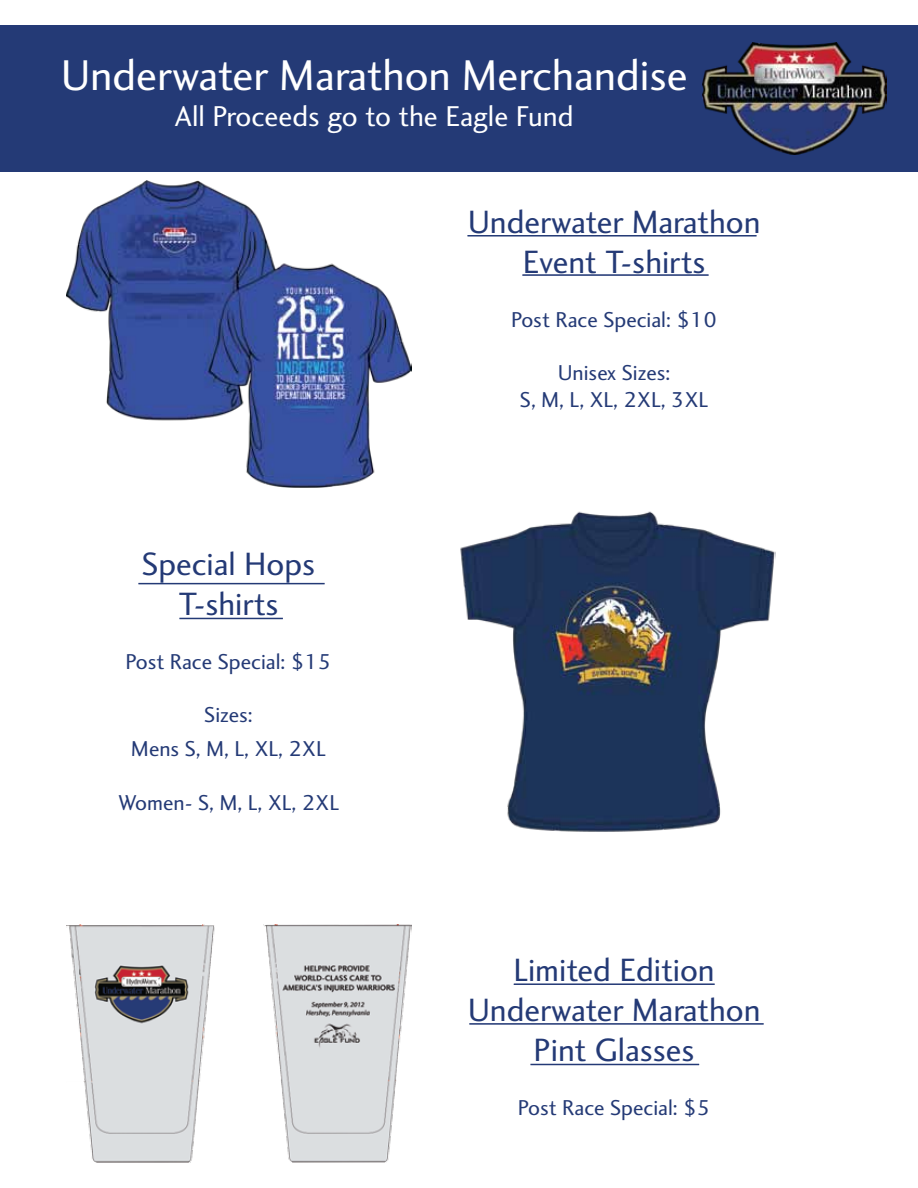
<style>
.page{position:relative;width:918px;height:1188px;background:#fff}
.page>*{position:absolute;margin:0;border:0;box-sizing:border-box;transform-origin:0 0}
.t1{font:44.55px "Charlotte Sans Std";color:#fff}
.t2{font:33.45px/40px "Charlotte Sans Std";color:#243a76;text-align:center}
.t3{font:29.7px "Charlotte Sans Std";color:#fff}
.t4{font:22.2px/26.7px "Charlotte Sans Std";color:#243a76;text-align:center}
</style>
<div class="page">
<div style="left:0;top:25px;width:918px;height:146px;background:#243a76"></div>
<img style="left:703px;top:42px;width:183px;height:112px">
<img style="left:66px;top:924px;width:345px;height:238px">
<img style="left:67px;top:181px;width:344px;height:307px">
<hr style="left:522px;top:274px;width:187px;height:2px;background:#243a76">
<hr style="left:467px;top:235px;width:290px;height:2px;background:#243a76">
<hr style="left:138px;top:583px;width:187px;height:1px;background:#243a76">
<hr style="left:179px;top:618px;width:104px;height:1px;background:#243a76">
<hr style="left:530px;top:1064px;width:169px;height:1px;background:#243a76">
<hr style="left:514px;top:983px;width:201px;height:2px;background:#243a76">
<hr style="left:469px;top:1023px;width:295px;height:2px;background:#243a76">
<img style="left:460px;top:511px;width:316px;height:321px">
<h1 class="t1" style="left:61px;top:50px;width:629px">Underwater Marathon Merchandise</h1>
<h3 class="t3" style="left:175px;top:99px;width:400px">All Proceeds go to the Eagle Fund</h3>
<h2 class="t2" style="left:142px;top:545px;width:175px">Special Hops<br>T-shirts</h2>
<p class="t4" style="left:126px;top:649px;width:207px">Post Race Special: $15</p>
<p class="t4" style="left:131px;top:699px;width:196px;line-height:33.9px">Sizes:<br>Mens S, M, L, XL, 2XL</p>
<p class="t4" style="left:118px;top:789px;width:223px">Women- S, M, L, XL, 2XL</p>
<h2 class="t2" style="left:468px;top:203px;width:294px">Underwater Marathon<br>Event T-shirts</h2>
<p class="t4" style="left:511px;top:306px;width:207px">Post Race Special: $10</p>
<p class="t4" style="left:520px;top:360px;width:190px">Unisex Sizes:<br>S, M, L, XL, 2XL, 3XL</p>
<h2 class="t2" style="left:468px;top:951px;width:294px">Limited Edition<br>Underwater Marathon<br>Pint Glasses</h2>
<p class="t4" style="left:518px;top:1095px;width:194px">Post Race Special: $5</p>
</div>
